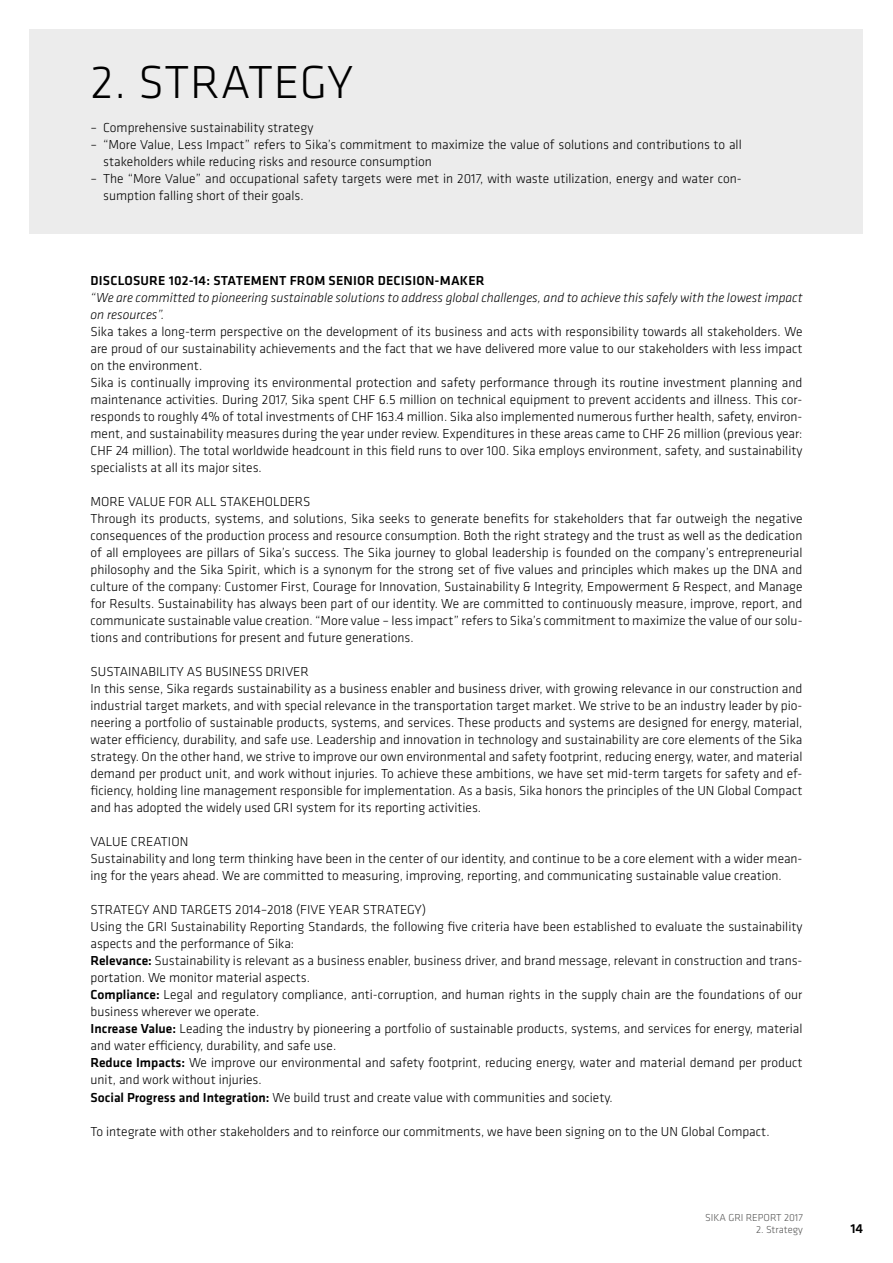
<style>
.page{position:relative;width:893px;height:1263px;background:#fff}
.page>*{position:absolute;margin:0;border:0;box-sizing:border-box;transform-origin:0 0}
.t1{font:300 48px "Klavika";letter-spacing:.005em;color:#000}
.t2{font:300 13.5px/17px "Klavika";color:#000}
.t3{font:italic 300 13.5px/17px "Klavika";color:#000}
.t4{font:500 13.5px "Klavika";letter-spacing:.015em;color:#000}
.t5{font:300 10.5px "Klavika";color:#565655}
.s1{font-weight:500}
</style>
<div class="page">
<div style="left:30px;top:30px;width:833px;height:204px;background:#ececec"></div>
<h1 class="t1" style="left:91px;top:53px;width:264px">2. STRATEGY</h1>
<p class="t2" style="left:91px;top:119px;width:225px">– Comprehensive sustainability strategy</p>
<p class="t2" style="left:103px;top:136px;width:640px;text-indent:-13px">– “More Value, Less Impact” refers to Sika’s commitment to maximize the value of solutions and contributions to all stakeholders while reducing risks and resource consumption</p>
<p class="t2" style="left:103px;top:170px;width:640px;text-indent:-13px">– The “More Value” and occupational safety targets were met in 2017, with waste utilization, energy and water con&shy;sumption falling short of their goals.</p>
<p class="t4" style="left:91px;top:271px;width:396px">DISCLOSURE 102-14: STATEMENT FROM SENIOR DECISION-MAKER</p>
<p class="t3" style="left:91px;top:289px;width:713px">“We are committed to pioneering sustainable solutions to address global challenges, and to achieve this safely with the lowest impact on resources”.</p>
<p class="t2" style="left:91px;top:323px;width:713px">Sika takes a long-term perspective on the development of its business and acts with responsibility towards all stakeholders. We are proud of our sustainability achievements and the fact that we have delivered more value to our stakeholders with less impact on the environment.<br>Sika is continually improving its environmental protection and safety performance through its routine investment planning and maintenance activities. During 2017, Sika spent CHF 6.5 million on technical equipment to prevent accidents and illness. This cor&shy;responds to roughly 4% of total investments of CHF 163.4 million. Sika also implemented numerous further health, safety, environ&shy;ment, and sustainability measures during the year under review. Expenditures in these areas came to CHF 26 million (previous year:<br>CHF 24 million). The total worldwide headcount in this field runs to over 100. Sika employs environment, safety, and sustainability specialists at all its major sites.</p>
<p class="t2" style="left:91px;top:493px;width:713px">MORE VALUE FOR ALL STAKEHOLDERS<br>Through its products, systems, and solutions, Sika seeks to generate benefits for stakeholders that far outweigh the negative consequences of the production process and resource consumption. Both the right strategy and the trust as well as the dedication of all employees are pillars of Sika’s success. The Sika journey to global leadership is founded on the company’s entrepreneurial philosophy and the Sika Spirit, which is a synonym for the strong set of five values and principles which makes up the DNA and culture of the company: Customer First, Courage for Innovation, Sustainability &amp; Integrity, Empowerment &amp; Respect, and Manage for Results. Sustainability has always been part of our identity. We are committed to continuously measure, improve, report, and communicate sustainable value creation. “More value – less impact” refers to Sika’s commitment to maximize the value of our solu&shy;tions and contributions for present and future generations.</p>
<p class="t2" style="left:91px;top:663px;width:713px">SUSTAINABILITY AS BUSINESS DRIVER<br>In this sense, Sika regards sustainability as a business enabler and business driver, with growing relevance in our construction and industrial target markets, and with special relevance in the transportation target market. We strive to be an industry leader by pio&shy;neering a portfolio of sustainable products, systems, and services. These products and systems are designed for energy, material, water efficiency, durability, and safe use. Leadership and innovation in technology and sustainability are core elements of the Sika strategy. On the other hand, we strive to improve our own environmental and safety footprint, reducing energy, water, and material demand per product unit, and work without injuries. To achieve these ambitions, we have set mid-term targets for safety and ef&shy;ficiency, holding line management responsible for implementation. As a basis, Sika honors the principles of the UN Global Compact and has adopted the widely used GRI system for its reporting activities.</p>
<p class="t2" style="left:91px;top:833px;width:713px">VALUE CREATION<br>Sustainability and long term thinking have been in the center of our identity, and continue to be a core element with a wider mean&shy;ing for the years ahead. We are committed to measuring, improving, reporting, and communicating sustainable value creation.</p>
<p class="t2" style="left:91px;top:901px;width:713px">STRATEGY AND TARGETS 2014–2018 (FIVE YEAR STRATEGY)<br>Using the GRI Sustainability Reporting Standards, the following five criteria have been established to evaluate the sustainability aspects and the performance of Sika:<br><span class="s1">Relevance:</span> Sustainability is relevant as a business enabler, business driver, and brand message, relevant in construction and trans&shy;portation. We monitor material aspects.<br><span class="s1">Compliance:</span> Legal and regulatory compliance, anti-corruption, and human rights in the supply chain are the foundations of our business wherever we operate.<br><span class="s1">Increase Value:</span> Leading the industry by pioneering a portfolio of sustainable products, systems, and services for energy, material and water efficiency, durability, and safe use.<br><span class="s1">Reduce Impacts:</span> We improve our environmental and safety footprint, reducing energy, water and material demand per product unit, and work without injuries.<br><span class="s1">Social Progress and Integration:</span> We build trust and create value with communities and society.</p>
<p class="t2" style="left:91px;top:1122px;width:681px">To integrate with other stakeholders and to reinforce our commitments, we have been signing on to the UN Global Compact.</p>
<p class="t5" style="left:705px;top:1211px;width:99px">SIKA GRI REPORT 2017</p>
<p class="t5" style="left:756px;top:1223px;width:48px">2. Strategy</p>
<p class="t4" style="left:850px;top:1219px;width:14px">14</p>
</div>
